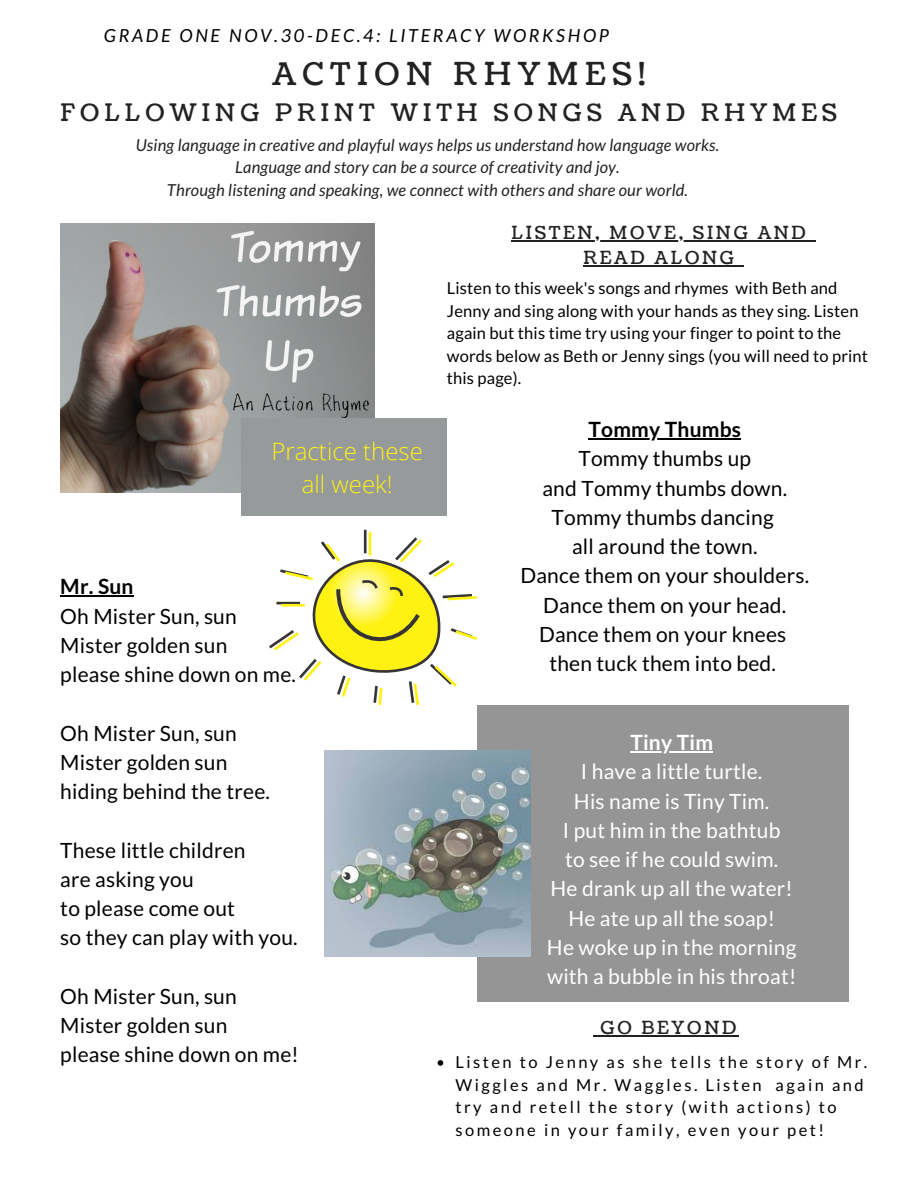
<style>
.page{position:relative;width:918px;height:1188px;background:#fff}
.page>*{position:absolute;margin:0;border:0;box-sizing:border-box;transform-origin:0 0}
.t1{font:31.5px "Coustard";letter-spacing:.21em;color:#222}
.t2{font:24px "Coustard";letter-spacing:.21em;color:#222}
.t3{font:300 24px/32.7px "Open Sans";color:#fff212;text-align:center}
.t4{font:21px/29.2px "Lato";letter-spacing:.01em;color:#000}
.t5{font:21px/29.2px "Lato";letter-spacing:.01em;color:#fff;text-align:center}
.t6{font:700 21px "Lato";letter-spacing:.01em;color:#000}
.t7{font:700 21px "Lato";letter-spacing:.01em;color:#fff}
.t8{font:italic 18px "Lato";letter-spacing:.15em;color:#000}
.t9{font:18px/24.8px "Coustard";letter-spacing:.15em;color:#222;text-align:center}
.t10{font:16.5px/22.5px "Lato";letter-spacing:.01em;color:#000}
.t11{font:italic 16.5px/22.5px "Lato";letter-spacing:.01em;color:#222;text-align:center}
.t12{font:16.5px/22.5px "Lato";letter-spacing:.15em;color:#000}
</style>
<div class="page">
<img style="left:60px;top:223px;width:314px;height:269px">
<div style="left:477px;top:706px;width:371px;height:296px;background:#949594"></div>
<svg style="left:593px;top:1035px;width:8px;height:2px"></svg>
<hr style="left:601px;top:1035px;width:138px;height:2px;background:#222">
<hr style="left:60px;top:595px;width:74px;height:2px;background:#000">
<hr style="left:364px;top:530px;width:3px;height:23px;background:#373435">
<hr style="left:369px;top:532px;width:2px;height:23px;background:#fff212">
<svg style="left:269px;top:534px;width:208px;height:171px"></svg>
<div style="left:241px;top:419px;width:206px;height:97px;background:#979a9a"></div>
<img style="left:324px;top:750px;width:206px;height:206px">
<hr style="left:589px;top:438px;width:152px;height:1px;background:#000">
<hr style="left:630px;top:751px;width:83px;height:1px;background:#fff">
<hr style="left:512px;top:241px;width:297px;height:1px;background:#222">
<hr style="left:583px;top:265px;width:154px;height:1px;background:#222">
<svg style="left:438px;top:1060px;width:5px;height:6px"></svg>
<p class="t8" style="left:104px;top:24px;width:507px">GRADE ONE NOV.30-DEC.4: LITERACY WORKSHOP</p>
<h1 class="t1" style="left:273px;top:52px;width:374px">ACTION RHYMES!</h1>
<p class="t2" style="left:61px;top:96px;width:778px">FOLLOWING PRINT WITH SONGS AND RHYMES</p>
<p class="t11" style="left:136px;top:133px;width:585px">Using language in creative and playful ways helps us understand how language works.<br>Language and story can be a source of creativity and joy.<br>Through listening and speaking, we connect with others and share our world.</p>
<p class="t3" style="left:272px;top:435px;width:153px">Practice these all week!</p>
<p class="t6" style="left:60px;top:574px;width:75px">Mr. Sun</p>
<p class="t4" style="left:60px;top:601px;width:237px">Oh Mister Sun, sun<br>Mister golden sun<br>please shine down on me.</p>
<p class="t4" style="left:60px;top:718px;width:211px">Oh Mister Sun, sun<br>Mister golden sun hiding behind the tree.</p>
<p class="t4" style="left:60px;top:835px;width:239px">These little children<br>are asking you<br>to please come out<br>so they can play with you.</p>
<p class="t4" style="left:60px;top:981px;width:240px">Oh Mister Sun, sun<br>Mister golden sun<br>please shine down on me!</p>
<p class="t9" style="left:512px;top:221px;width:296px">LISTEN, MOVE, SING AND<br>READ ALONG</p>
<p class="t10" style="left:447px;top:277px;width:423px">Listen to this week's songs and rhymes with Beth and Jenny and sing along with your hands as they sing. Listen again but this time try using your finger to point to the words below as Beth or Jenny sings (you will need to print this page).</p>
<p class="t6" style="left:589px;top:417px;width:154px">Tommy Thumbs</p>
<p class="t4" style="left:520px;top:444px;width:290px;text-align:center">Tommy thumbs up<br>and Tommy thumbs down.<br>Tommy thumbs dancing<br>all around the town.<br>Dance them on your shoulders.<br>Dance them on your head.<br>Dance them on your knees then tuck them into bed.</p>
<p class="t7" style="left:630px;top:729px;width:84px">Tiny Tim</p>
<p class="t5" style="left:547px;top:757px;width:251px">I have a little turtle.<br>His name is Tiny Tim.<br>I put him in the bathtub<br>to see if he could swim.<br>He drank up all the water!<br>He ate up all the soap!<br>He woke up in the morning with a bubble in his throat!</p>
<p class="t9" style="left:601px;top:1016px;width:137px">GO BEYOND</p>
<p class="t12" style="left:456px;top:1050px;width:413px">Listen to Jenny as she tells the story of Mr.<br>Wiggles and Mr. Waggles. Listen again and try and retell the story (with actions) to someone in your family, even your pet!</p>
</div>
